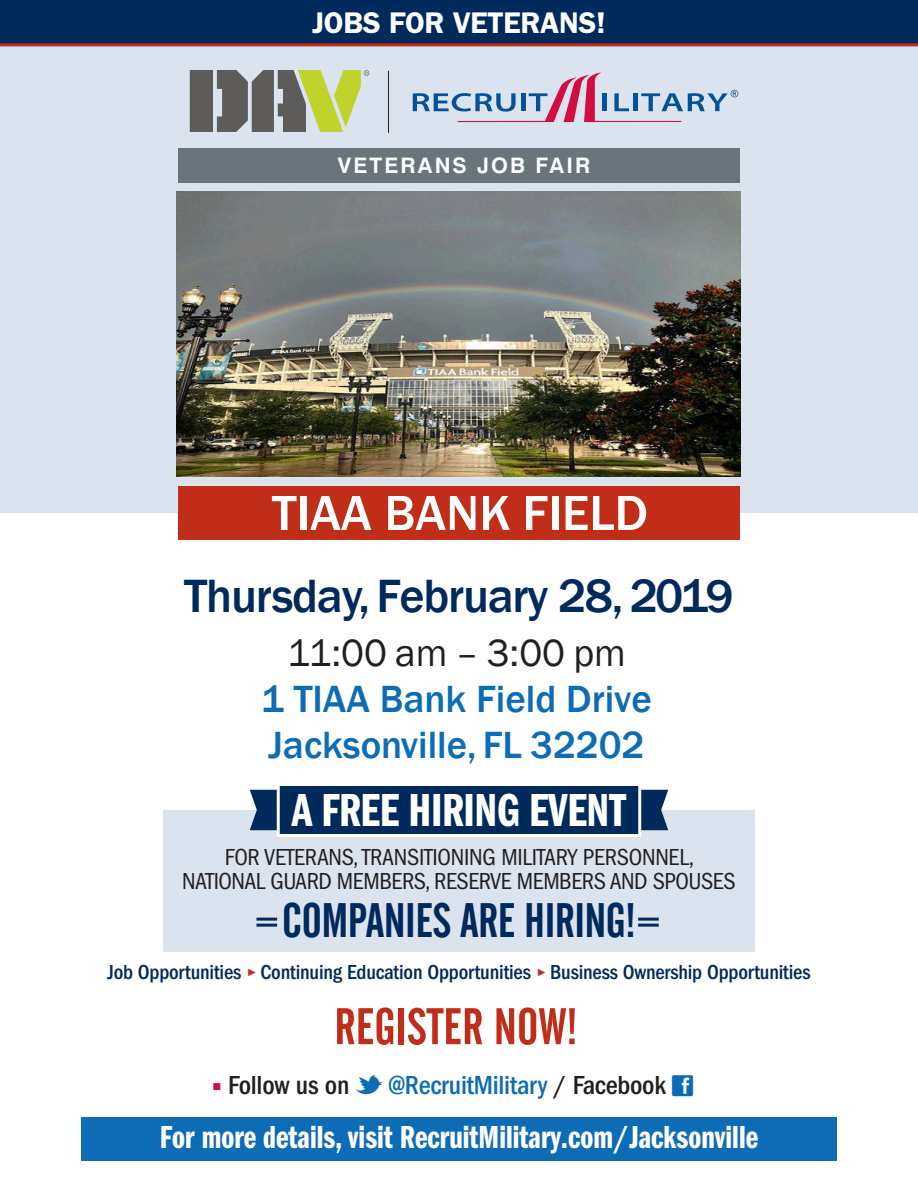
<style>
.page{position:relative;width:918px;height:1188px;background:#fff}
.page>*{position:absolute;margin:0;border:0;box-sizing:border-box;transform-origin:0 0}
.t1{font:500 51px "Franklin Gothic";color:#fff}
.t2{font:51px "Alternate Gothic No 2 BT";color:#c02d19}
.t3{font:500 48px "Franklin Gothic";letter-spacing:-.025em;color:#00295c}
.t4{font:48px "Alternate Gothic No 2 BT";letter-spacing:-.01em;color:#00295c}
.t5{font:48px "Franklin Gothic Demi Cmpr";letter-spacing:-.01em;color:#fff}
.t6{font:500 39px/46.2px "Franklin Gothic";color:#0d6cb6;text-align:center}
.t7{font:33px "Franklin Gothic Demi Cmpr";color:#fff}
.t8{font:600 30px "Franklin Gothic";letter-spacing:-.01em;color:#fff}
.t9{font:500 condensed 27px "Franklin Gothic";letter-spacing:-.01em;color:#231f20}
.t10{font:condensed 24px "Franklin Gothic";letter-spacing:-.02em;color:#231f20}
.t11{font:700 21.3px "Swiss 721 BT";letter-spacing:.1em;color:#fff}
.t12{font:500 condensed 21px "Franklin Gothic";letter-spacing:-.01em;color:#00295c}
.s1{font-weight:400;color:#231f20}
.s2{font-stretch:normal;font-size:10.5px;color:#c02d19}
.s3{color:#d20d44}
.s4{color:#0d6cb6}
</style>
<div class="page">
<div style="left:0;top:40px;width:918px;height:473px;background:#dbe3ef"></div>
<div style="left:178px;top:148px;width:562px;height:35px;background:#6a747b"></div>
<hr style="left:388px;top:71px;width:1px;height:62px;background:#231f20">
<svg style="left:413px;top:72px;width:325px;height:50px"></svg>
<svg style="left:190px;top:70px;width:179px;height:62px"></svg>
<div style="left:0;top:0;width:918px;height:44px;background:#00295c"></div>
<hr style="left:0;top:43px;width:918px;height:3px;background:#c02d19">
<div style="left:178px;top:486px;width:562px;height:54px;background:#c02d19"></div>
<div style="left:81px;top:1117px;width:756px;height:44px;background:#0d6cb6"></div>
<div style="left:163px;top:810px;width:592px;height:142px;background:#dbe3ef"></div>
<div style="left:277px;top:783px;width:364px;height:54px;background:#00295c;border:3px solid #fff"></div>
<svg style="left:641px;top:790px;width:27px;height:40px"></svg>
<svg style="left:250px;top:790px;width:27px;height:40px"></svg>
<hr style="left:256px;top:924px;width:21px;height:3px;background:#00295c">
<hr style="left:256px;top:918px;width:21px;height:3px;background:#00295c">
<hr style="left:638px;top:924px;width:21px;height:3px;background:#00295c">
<hr style="left:638px;top:918px;width:21px;height:3px;background:#00295c">
<img style="left:176px;top:192px;width:564px;height:285px">
<p class="t8" style="left:312px;top:5px;width:295px">JOBS FOR VETERANS!</p>
<p class="t11" style="left:338px;top:152px;width:254px">VETERANS JOB FAIR</p>
<p class="t1" style="left:272px;top:481px;width:378px">TIAA BANK FIELD</p>
<p class="t3" style="left:184px;top:566px;width:551px">Thursday, February 28, 2019</p>
<p class="t6" style="left:261px;top:630px;width:392px"><span class="s1">11:00 am – 3:00 pm<br></span>1 TIAA Bank Field Drive<br>Jacksonville, FL 32202</p>
<p class="t5" style="left:292px;top:783px;width:336px">A FREE HIRING EVENT</p>
<p class="t10" style="left:225px;top:843px;width:471px">FOR VETERANS, TRANSITIONING MILITARY PERSONNEL,</p>
<p class="t10" style="left:182px;top:867px;width:555px">NATIONAL GUARD MEMBERS, RESERVE MEMBERS AND SPOUSES</p>
<p class="t4" style="left:282px;top:893px;width:355px">COMPANIES ARE HIRING!</p>
<p class="t12" style="left:107px;top:960px;width:705px">Job Opportunities <span class="s2">►</span> Continuing Education Opportunities <span class="s2">►</span> Business Ownership Opportunities</p>
<p class="t2" style="left:334px;top:998px;width:245px">REGISTER NOW!</p>
<p class="t9" style="left:213px;top:1070px;width:455px"><span class="s3">■</span> Follow us on <span class="s4">▼ @RecruitMilitary</span> / Facebook</p>
<p class="t7" style="left:160px;top:1119px;width:600px">For more details, visit RecruitMilitary.com/Jacksonville</p>
</div>
